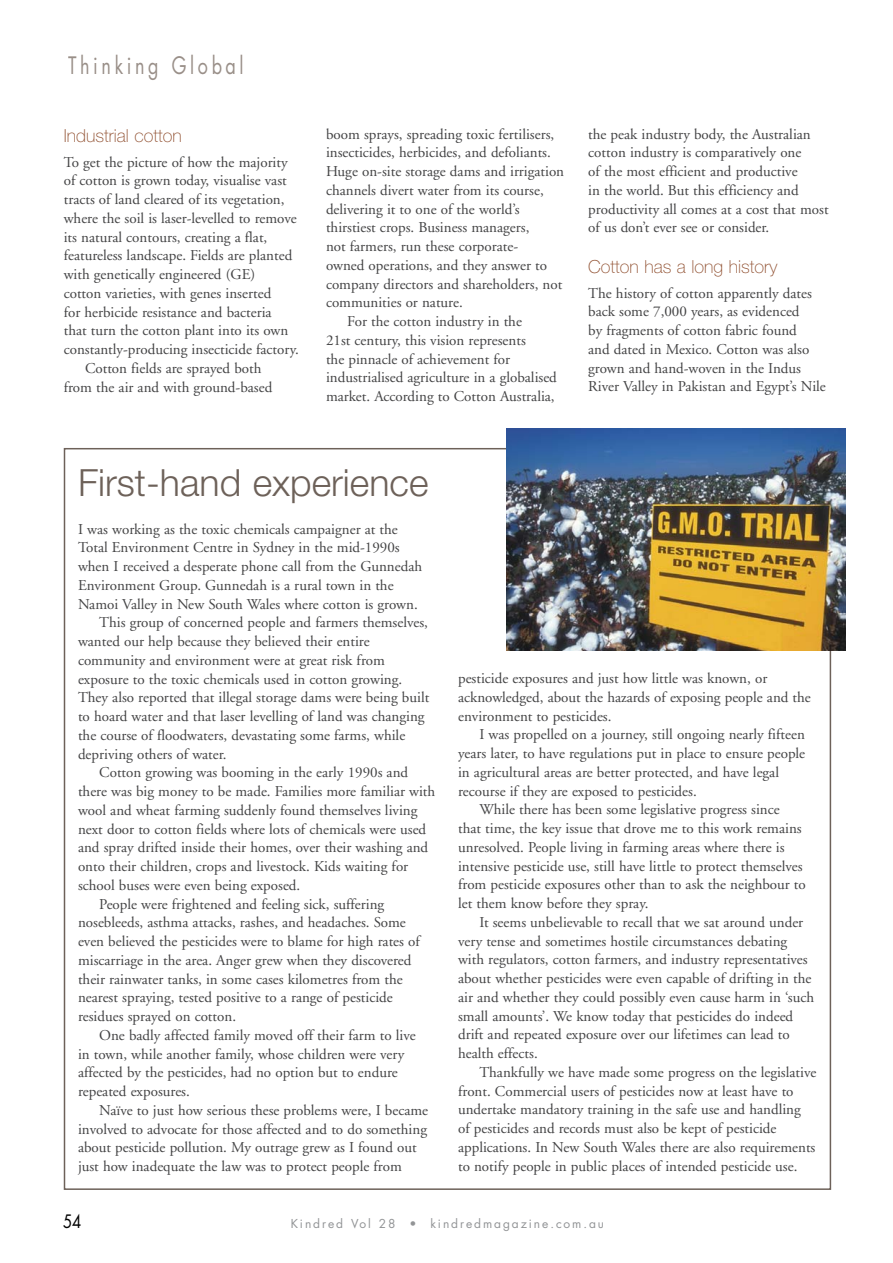
<style>
.page{position:relative;width:893px;height:1263px;background:#fff}
.page>*{position:absolute;margin:0;border:0;box-sizing:border-box;transform-origin:0 0}
.t1{font:300 37.5px "Helvetica Neue";color:#6d6159}
.t2{font:23.4px "Futura";letter-spacing:.2em;color:#998f88;scale:.77 1}
.t3{font:100 18px "Helvetica Neue";color:#8f4e2e}
.t4{font:18px "Futura";color:#000;scale:.83 1}
.t5{font:15px/18.8px "Adobe Garamond";color:#434344}
.t6{font:12px "Futura";letter-spacing:.16em;color:#929496}
</style>
<div class="page">
<img style="left:506px;top:429px;width:339px;height:222px">
<h2 class="t2" style="left:68px;top:55px;width:230px">Thinking Global</h2>
<p class="t3" style="left:64px;top:129px;width:119px">Industrial cotton</p>
<p class="t5" style="left:64px;top:154px;width:225px">To get the picture of how the majority</p>
<p class="t5" style="left:64px;top:173px;width:225px">of cotton is grown today, visualise vast</p>
<p class="t5" style="left:64px;top:191px;width:222px">tracts of land cleared of its vegetation,</p>
<p class="t5" style="left:64px;top:210px;width:234px">where the soil is laser-levelled to remove</p>
<p class="t5" style="left:64px;top:229px;width:205px">its natural contours, creating a flat,</p>
<p class="t5" style="left:64px;top:248px;width:230px">featureless landscape. Fields are planted</p>
<p class="t5" style="left:64px;top:266px;width:193px">with genetically engineered (GE)</p>
<p class="t5" style="left:64px;top:285px;width:209px">cotton varieties, with genes inserted</p>
<p class="t5" style="left:64px;top:304px;width:209px">for herbicide resistance and bacteria</p>
<p class="t5" style="left:64px;top:323px;width:226px">that turn the cotton plant into its own</p>
<p class="t5" style="left:64px;top:341px;width:237px">constantly-producing insecticide factory.</p>
<p class="t5" style="left:85px;top:360px;width:178px">Cotton fields are sprayed both</p>
<p class="t5" style="left:64px;top:379px;width:210px">from the air and with ground-based</p>
<p class="t5" style="left:326px;top:126px;width:230px">boom sprays, spreading toxic fertilisers,</p>
<p class="t5" style="left:326px;top:145px;width:226px">insecticides, herbicides, and defoliants.</p>
<p class="t5" style="left:326px;top:163px;width:240px">Huge on-site storage dams and irrigation</p>
<p class="t5" style="left:326px;top:182px;width:219px">channels divert water from its course,</p>
<p class="t5" style="left:326px;top:201px;width:195px">delivering it to one of the world’s</p>
<p class="t5" style="left:326px;top:220px;width:205px">thirstiest crops. Business managers,</p>
<p class="t5" style="left:326px;top:238px;width:194px">not farmers, run these corporate-</p>
<p class="t5" style="left:326px;top:257px;width:222px">owned operations, and they answer to</p>
<p class="t5" style="left:326px;top:276px;width:238px">company directors and shareholders, not</p>
<p class="t5" style="left:326px;top:295px;width:138px">communities or nature.</p>
<p class="t5" style="left:347px;top:313px;width:176px">For the cotton industry in the</p>
<p class="t5" style="left:326px;top:332px;width:201px">21st century, this vision represents</p>
<p class="t5" style="left:326px;top:351px;width:186px">the pinnacle of achievement for</p>
<p class="t5" style="left:326px;top:370px;width:232px">industrialised agriculture in a globalised</p>
<p class="t5" style="left:326px;top:388px;width:230px">market. According to Cotton Australia,</p>
<p class="t5" style="left:588px;top:126px;width:242px">the peak industry body, the Australian cotton industry is comparatively one<br>of the most efficient and productive<br>in the world. But this efficiency and productivity all comes at a cost that most of us don’t ever see or consider.</p>
<p class="t3" style="left:588px;top:260px;width:191px">Cotton has a long history</p>
<p class="t5" style="left:588px;top:285px;width:239px">The history of cotton apparently dates back some 7,000 years, as evidenced<br>by fragments of cotton fabric found<br>and dated in Mexico. Cotton was also grown and hand-woven in the Indus River Valley in Pakistan and Egypt’s Nile</p>
<h1 class="t1" style="left:78px;top:469px;width:352px">First-hand experience</h1>
<p class="t5" style="left:78px;top:521px;width:321px">I was working as the toxic chemicals campaigner at the</p>
<p class="t5" style="left:78px;top:540px;width:323px">Total Environment Centre in Sydney in the mid-1990s</p>
<p class="t5" style="left:78px;top:558px;width:346px">when I received a desperate phone call from the Gunnedah</p>
<p class="t5" style="left:78px;top:577px;width:317px">Environment Group. Gunnedah is a rural town in the</p>
<p class="t5" style="left:78px;top:596px;width:341px">Namoi Valley in New South Wales where cotton is grown.</p>
<p class="t5" style="left:99px;top:615px;width:330px">This group of concerned people and farmers themselves,</p>
<p class="t5" style="left:78px;top:633px;width:293px">wanted our help because they believed their entire</p>
<p class="t5" style="left:78px;top:652px;width:308px">community and environment were at great risk from</p>
<p class="t5" style="left:78px;top:671px;width:326px">exposure to the toxic chemicals used in cotton growing.</p>
<p class="t5" style="left:78px;top:690px;width:353px">They also reported that illegal storage dams were being built</p>
<p class="t5" style="left:78px;top:708px;width:348px">to hoard water and that laser levelling of land was changing</p>
<p class="t5" style="left:78px;top:727px;width:329px">the course of floodwaters, devastating some farms, while</p>
<p class="t5" style="left:78px;top:746px;width:150px">depriving others of water.</p>
<p class="t5" style="left:99px;top:765px;width:310px">Cotton growing was booming in the early 1990s and</p>
<p class="t5" style="left:78px;top:783px;width:359px">there was big money to be made. Families more familiar with</p>
<p class="t5" style="left:78px;top:802px;width:341px">wool and wheat farming suddenly found themselves living</p>
<p class="t5" style="left:78px;top:821px;width:350px">next door to cotton fields where lots of chemicals were used</p>
<p class="t5" style="left:78px;top:840px;width:352px">and spray drifted inside their homes, over their washing and</p>
<p class="t5" style="left:78px;top:858px;width:332px">onto their children, crops and livestock. Kids waiting for</p>
<p class="t5" style="left:78px;top:877px;width:224px">school buses were even being exposed.</p>
<p class="t5" style="left:99px;top:896px;width:286px">People were frightened and feeling sick, suffering</p>
<p class="t5" style="left:78px;top:915px;width:329px">nosebleeds, asthma attacks, rashes, and headaches. Some</p>
<p class="t5" style="left:78px;top:933px;width:343px">even believed the pesticides were to blame for high rates of</p>
<p class="t5" style="left:78px;top:952px;width:335px">miscarriage in the area. Anger grew when they discovered</p>
<p class="t5" style="left:78px;top:971px;width:326px">their rainwater tanks, in some cases kilometres from the</p>
<p class="t5" style="left:78px;top:990px;width:316px">nearest spraying, tested positive to a range of pesticide</p>
<p class="t5" style="left:78px;top:1008px;width:160px">residues sprayed on cotton.</p>
<p class="t5" style="left:99px;top:1027px;width:318px">One badly affected family moved off their farm to live</p>
<p class="t5" style="left:78px;top:1046px;width:328px">in town, while another family, whose children were very</p>
<p class="t5" style="left:78px;top:1065px;width:321px">affected by the pesticides, had no option but to endure</p>
<p class="t5" style="left:78px;top:1083px;width:113px">repeated exposures.</p>
<p class="t5" style="left:99px;top:1102px;width:330px">Naïve to just how serious these problems were, I became</p>
<p class="t5" style="left:78px;top:1121px;width:351px">involved to advocate for those affected and to do something</p>
<p class="t5" style="left:78px;top:1140px;width:340px">about pesticide pollution. My outrage grew as I found out</p>
<p class="t5" style="left:78px;top:1158px;width:325px">just how inadequate the law was to protect people from</p>
<p class="t5" style="left:458px;top:670px;width:354px">pesticide exposures and just how little was known, or acknowledged, about the hazards of exposing people and the environment to pesticides.</p>
<p class="t5" style="left:479px;top:727px;width:327px">I was propelled on a journey, still ongoing nearly fifteen</p>
<p class="t5" style="left:458px;top:745px;width:349px">years later, to have regulations put in place to ensure people</p>
<p class="t5" style="left:458px;top:764px;width:322px">in agricultural areas are better protected, and have legal</p>
<p class="t5" style="left:458px;top:783px;width:240px">recourse if they are exposed to pesticides.</p>
<p class="t5" style="left:479px;top:802px;width:302px">While there has been some legislative progress since</p>
<p class="t5" style="left:458px;top:820px;width:345px">that time, the key issue that drove me to this work remains</p>
<p class="t5" style="left:458px;top:839px;width:328px">unresolved. People living in farming areas where there is</p>
<p class="t5" style="left:458px;top:858px;width:346px">intensive pesticide use, still have little to protect themselves</p>
<p class="t5" style="left:458px;top:877px;width:349px">from pesticide exposures other than to ask the neighbour to</p>
<p class="t5" style="left:458px;top:895px;width:192px">let them know before they spray.</p>
<p class="t5" style="left:479px;top:914px;width:325px">It seems unbelievable to recall that we sat around under</p>
<p class="t5" style="left:458px;top:933px;width:331px">very tense and sometimes hostile circumstances debating</p>
<p class="t5" style="left:458px;top:952px;width:351px">with regulators, cotton farmers, and industry representatives</p>
<p class="t5" style="left:458px;top:970px;width:355px">about whether pesticides were even capable of drifting in the</p>
<p class="t5" style="left:458px;top:989px;width:358px">air and whether they could possibly even cause harm in ‘such</p>
<p class="t5" style="left:458px;top:1008px;width:337px">small amounts’. We know today that pesticides do indeed</p>
<p class="t5" style="left:458px;top:1027px;width:333px">drift and repeated exposure over our lifetimes can lead to</p>
<p class="t5" style="left:458px;top:1045px;width:81px">health effects.</p>
<p class="t5" style="left:479px;top:1064px;width:338px">Thankfully we have made some progress on the legislative</p>
<p class="t5" style="left:458px;top:1083px;width:337px">front. Commercial users of pesticides now at least have to</p>
<p class="t5" style="left:458px;top:1102px;width:344px">undertake mandatory training in the safe use and handling</p>
<p class="t5" style="left:458px;top:1120px;width:320px">of pesticides and records must also be kept of pesticide</p>
<p class="t5" style="left:458px;top:1139px;width:359px">applications. In New South Wales there are also requirements</p>
<p class="t5" style="left:458px;top:1158px;width:341px">to notify people in public places of intended pesticide use.</p>
<p class="t4" style="left:63px;top:1213px;width:24px">54</p>
<p class="t6" style="left:291px;top:1218px;width:315px">Kindred Vol 28 • kindredmagazine.com.au</p>
</div>
